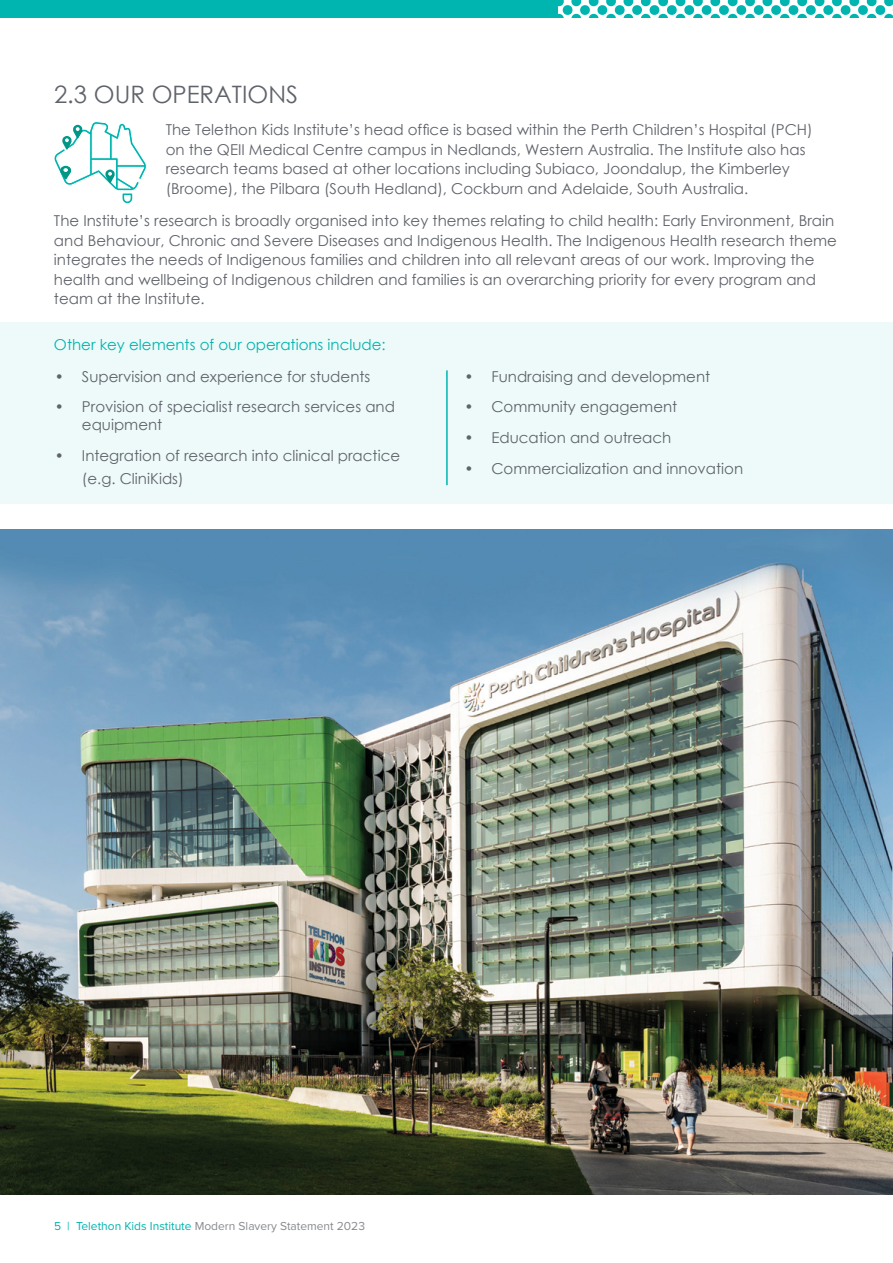
<style>
.page{position:relative;width:893px;height:1263px;background:#fff}
.page>*{position:absolute;margin:0;border:0;box-sizing:border-box;transform-origin:0 0}
.t1{font:24px "Century Gothic";color:#5f636a}
.t2{font:15px/19.5px "Century Gothic";color:#5f636a}
.t3{font:15px "Century Gothic";color:#00b5af}
.t4{font:12px "Proxima Nova";color:#878a8f}
.s1{color:#00b5af}
</style>
<div class="page">
<div style="left:0;top:0;width:557px;height:17px;background:#00b5af"></div>
<svg style="left:557px;top:0;width:336px;height:17px"></svg>
<div style="left:0;top:323px;width:893px;height:181px;background:#eefaf9"></div>
<img style="left:0;top:529px;width:893px;height:666px">
<svg style="left:54px;top:121px;width:93px;height:83px"></svg>
<hr style="left:446px;top:370px;width:2px;height:115px;background:#00b5af">
<h1 class="t1" style="left:54px;top:78px;width:246px">2.3 OUR OPERATIONS</h1>
<p class="t2" style="left:166px;top:120px;width:648px">The Telethon Kids Institute’s head office is based within the Perth Children’s Hospital (PCH) on the QEII Medical Centre campus in Nedlands, Western Australia. The Institute also has research teams based at other locations including Subiaco, Joondalup, the Kimberley (Broome), the Pilbara (South Hedland), Cockburn and Adelaide, South Australia.</p>
<p class="t2" style="left:54px;top:211px;width:784px">The Institute’s research is broadly organised into key themes relating to child health: Early Environment, Brain and Behaviour, Chronic and Severe Diseases and Indigenous Health. The Indigenous Health research theme integrates the needs of Indigenous families and children into all relevant areas of our work. Improving the health and wellbeing of Indigenous children and families is an overarching priority for every program and team at the Institute.</p>
<p class="t3" style="left:54px;top:334px;width:333px">Other key elements of our operations include:</p>
<p class="t2" style="left:55px;top:366px;width:317px">• Supervision and experience for students</p>
<p class="t2" style="left:82px;top:398px;width:315px;line-height:18px;text-indent:-27px">• Provision of specialist research services and equipment</p>
<p class="t2" style="left:82px;top:444px;width:320px;line-height:22.5px;text-indent:-27px">• Integration of research into clinical practice (e.g. CliniKids)</p>
<p class="t2" style="left:464px;top:366px;width:247px">• Fundraising and development</p>
<p class="t2" style="left:464px;top:397px;width:214px">• Community engagement</p>
<p class="t2" style="left:464px;top:428px;width:208px">• Education and outreach</p>
<p class="t2" style="left:464px;top:458px;width:280px">• Commercialization and innovation</p>
<p class="t4" style="left:54px;top:1217px;width:313px"><span class="s1">5 | Telethon Kids Institute</span> Modern Slavery Statement 2023</p>
</div>
